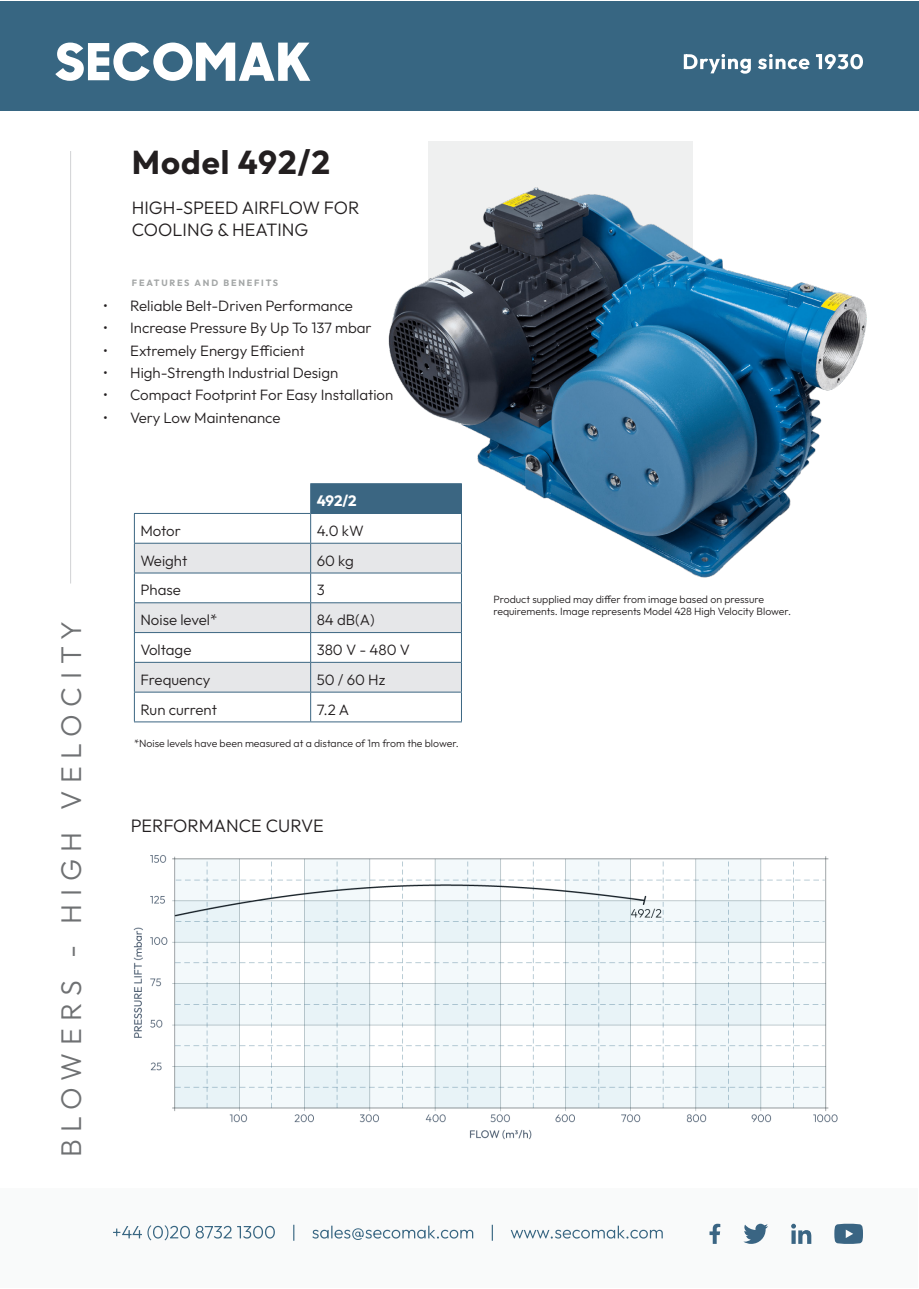
<style>
.page{position:relative;width:919px;height:1289px;background:#fff}
.page>*{position:absolute;margin:0;border:0;box-sizing:border-box;transform-origin:0 0}
.t1{font:700 33px "Outfit";letter-spacing:.03em;color:#231f20}
.t2{font:300 28.5px "Outfit";letter-spacing:.27em;color:#6f7173}
.t3{font:300 18px/21.6px "Outfit";color:#231f20}
.t4{font:300 15px "Outfit";color:#231f20}
.t5{font:700 15px "Outfit";color:#fff}
.t6{font:300 10.5px "Outfit";color:#231f20}
.t7{font:700 9px "Outfit";letter-spacing:.2em;color:#a4a7a7}
</style>
<div class="page">
<div style="left:1px;top:1188px;width:917px;height:100px;background:#f9fafa"></div>
<div style="left:0;top:1px;width:918px;height:110px;background:#376682"></div>
<svg style="left:55px;top:43px;width:255px;height:38px"></svg>
<svg style="left:683px;top:54px;width:179px;height:20px"></svg>
<svg style="left:113px;top:1224px;width:549px;height:16px"></svg>
<svg style="left:834px;top:1223px;width:28px;height:20px"></svg>
<svg style="left:791px;top:1223px;width:20px;height:20px"></svg>
<svg style="left:743px;top:1223px;width:25px;height:20px"></svg>
<svg style="left:709px;top:1223px;width:11px;height:20px"></svg>
<hr style="left:70px;top:151px;width:1px;height:432px;background:#d1d2d4">
<div style="left:428px;top:141px;width:265px;height:265px;background:#eff0f0"></div>
<img style="left:382px;top:187px;width:485px;height:391px">
<div style="left:310px;top:483px;width:151px;height:30px;background:#3b6682"></div>
<svg style="left:135px;top:544px;width:326px;height:147px;fill:#e6e7e9"></svg>
<hr style="left:310px;top:483px;width:152px;height:1px;background:#3b6682">
<hr style="left:134px;top:513px;width:176px;height:1px;background:#3b6682">
<hr style="left:310px;top:513px;width:152px;height:1px;background:#3b6682">
<hr style="left:134px;top:543px;width:176px;height:1px;background:#3b6682">
<hr style="left:310px;top:543px;width:152px;height:1px;background:#3b6682">
<hr style="left:134px;top:572px;width:176px;height:1px;background:#3b6682">
<hr style="left:310px;top:572px;width:152px;height:1px;background:#3b6682">
<hr style="left:134px;top:602px;width:176px;height:1px;background:#3b6682">
<hr style="left:310px;top:602px;width:152px;height:1px;background:#3b6682">
<hr style="left:134px;top:632px;width:176px;height:1px;background:#3b6682">
<hr style="left:310px;top:632px;width:152px;height:1px;background:#3b6682">
<hr style="left:134px;top:662px;width:176px;height:1px;background:#3b6682">
<hr style="left:310px;top:662px;width:152px;height:1px;background:#3b6682">
<hr style="left:134px;top:691px;width:176px;height:1px;background:#3b6682">
<svg style="left:134px;top:514px;width:1px;height:207px"></svg>
<hr style="left:310px;top:691px;width:152px;height:1px;background:#3b6682">
<svg style="left:461px;top:484px;width:1px;height:237px"></svg>
<hr style="left:134px;top:721px;width:176px;height:1px;background:#3b6682">
<hr style="left:310px;top:721px;width:152px;height:1px;background:#3b6682">
<svg style="left:310px;top:484px;width:1px;height:237px"></svg>
<img style="left:133px;top:855px;width:705px;height:285px">
<p class="t1" style="left:132px;top:144px;width:200px">Model 492/2</p>
<p class="t3" style="left:132px;top:197px;width:229px">HIGH-SPEED AIRFLOW FOR<br>COOLING &amp; HEATING</p>
<p class="t7" style="left:132px;top:277px;width:148px">FEATURES AND BENEFITS</p>
<p class="t4" style="left:103px;top:297px;width:251px">• Reliable Belt-Driven Performance</p>
<p class="t4" style="left:103px;top:320px;width:270px">• Increase Pressure By Up To 137 mbar</p>
<p class="t4" style="left:103px;top:342px;width:203px">• Extremely Energy Efficient</p>
<p class="t4" style="left:103px;top:364px;width:237px">• High-Strength Industrial Design</p>
<p class="t4" style="left:103px;top:386px;width:291px">• Compact Footprint For Easy Installation</p>
<p class="t4" style="left:103px;top:409px;width:179px">• Very Low Maintenance</p>
<h2 class="t2" style="left:55px;top:1157px;width:537px;rotate:-90deg">BLOWERS - HIGH VELOCITY</h2>
<p class="t5" style="left:316px;top:492px;width:42px">492/2</p>
<p class="t4" style="left:140px;top:522px;width:42px">Motor</p>
<p class="t4" style="left:316px;top:522px;width:49px">4.0 kW</p>
<p class="t4" style="left:140px;top:552px;width:48px">Weight</p>
<p class="t4" style="left:316px;top:552px;width:39px">60 kg</p>
<p class="t4" style="left:140px;top:581px;width:42px">Phase</p>
<p class="t4" style="left:316px;top:581px;width:10px">3</p>
<p class="t4" style="left:140px;top:611px;width:78px">Noise level*</p>
<p class="t4" style="left:316px;top:611px;width:60px">84 dB(A)</p>
<p class="t4" style="left:140px;top:641px;width:52px">Voltage</p>
<p class="t4" style="left:316px;top:641px;width:95px">380 V - 480 V</p>
<p class="t4" style="left:140px;top:671px;width:72px">Frequency</p>
<p class="t4" style="left:316px;top:671px;width:70px">50 / 60 Hz</p>
<p class="t4" style="left:140px;top:700px;width:78px">Run current</p>
<p class="t4" style="left:316px;top:700px;width:34px">7.2 A</p>
<p class="t6" style="left:134px;top:737px;width:326px">*Noise levels have been measured at a distance of 1m from the blower.</p>
<p class="t3" style="left:131px;top:815px;width:194px">PERFORMANCE CURVE</p>
<p class="t6" style="left:493px;top:593px;width:272px">Product supplied may differ from image based on pressure</p>
<p class="t6" style="left:493px;top:605px;width:299px">requirements. Image represents Model 428 High Velocity Blower.</p>
</div>
